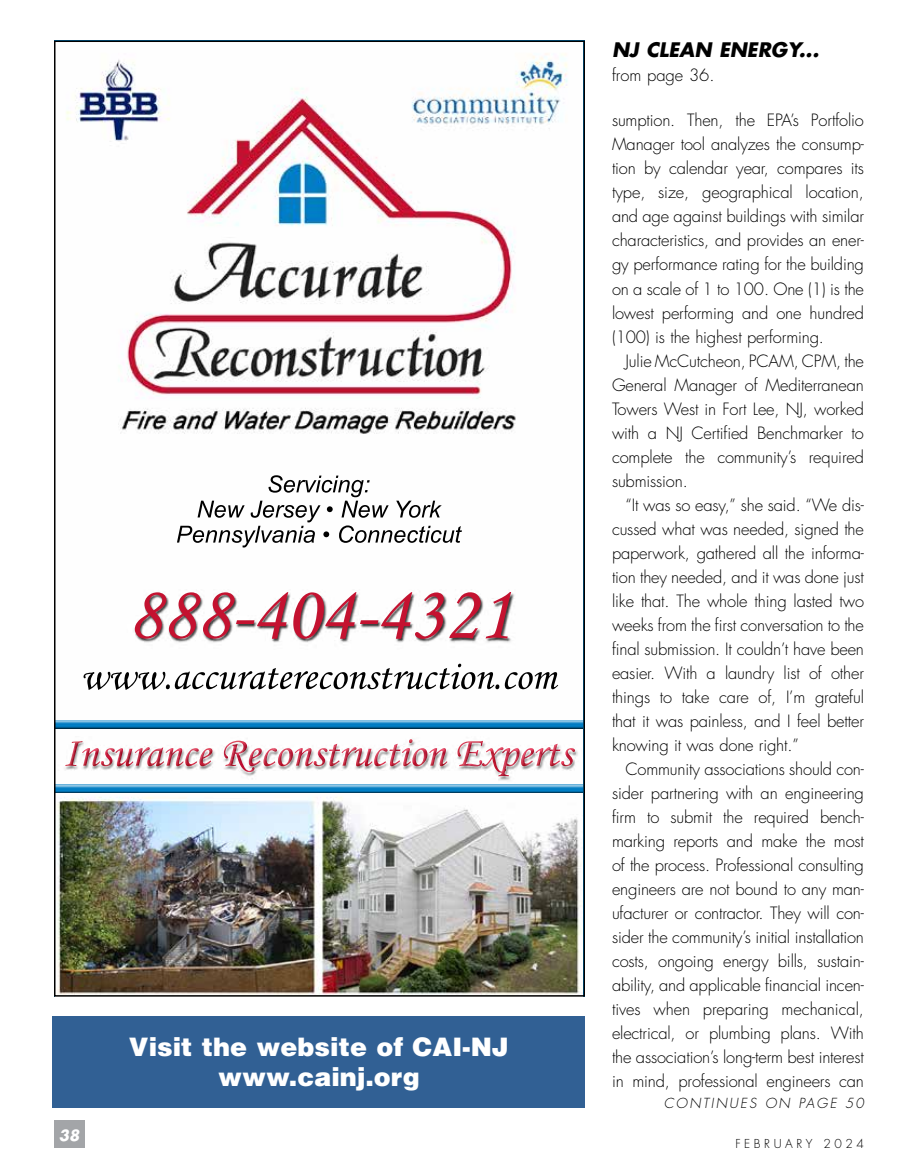
<style>
.page{position:relative;width:918px;height:1175px;background:#fff}
.page>*{position:absolute;margin:0;border:0;box-sizing:border-box;transform-origin:0 0}
.t1{font:900 25.5px/30.6px "Helvetica LT Std";color:#fff;text-align:center}
.t2{font:italic 700 19.5px "Futura Std";color:#000}
.t3{font:300 16.5px/24px "Futura Std";letter-spacing:-.01em;color:#000;text-align:justify}
.t4{font:italic 700 15px "Futura Std";color:#fff}
.t5{font:italic 300 13.5px "Futura Std";letter-spacing:.15em;color:#000}
.t6{font:300 12px "Futura Std";letter-spacing:.3em;color:#000}
</style>
<div class="page">
<div style="left:54px;top:1120px;width:30px;height:28px;background:#a3a5a8"></div>
<img style="left:57px;top:53px;width:525px;height:940px">
<img style="left:57px;top:720px;width:525px;height:8px">
<img style="left:57px;top:784px;width:525px;height:8px">
<div style="left:53px;top:1015px;width:532px;height:92px;background:#316094"></div>
<p class="t4" style="left:59px;top:1125px;width:22px">38</p>
<h1 class="t1" style="left:129px;top:1030px;width:382px">Visit the website of CAI-NJ www.cainj.org</h1>
<p class="t2" style="left:612px;top:36px;width:209px">NJ CLEAN ENERGY...</p>
<p class="t3" style="left:612px;top:63px;width:104px">from page 36.</p>
<p class="t3" style="left:612px;top:109px;width:254px">sumption. Then, the EPA’s Portfolio Manager tool analyzes the consump&shy;tion by calendar year, compares its type, size, geographical location, and age against buildings with similar characteristics, and provides an ener&shy;gy performance rating for the building on a scale of 1 to 100. One (1) is the lowest performing and one hundred (100) is the highest performing.</p>
<p class="t3" style="left:612px;top:349px;width:254px;text-indent:13px">Julie McCutcheon, PCAM, CPM, the General Manager of Mediterranean Towers West in Fort Lee, NJ, worked with a NJ Certified Benchmarker to complete the community’s required submission.</p>
<p class="t3" style="left:612px;top:493px;width:254px;text-indent:13px">“It was so easy,” she said. “We dis&shy;cussed what was needed, signed the paperwork, gathered all the informa&shy;tion they needed, and it was done just like that. The whole thing lasted two weeks from the first conversation to the final submission. It couldn’t have been easier. With a laundry list of other things to take care of, I’m grateful that it was painless, and I feel better knowing it was done right.”</p>
<p class="t3" style="left:612px;top:757px;width:254px;text-indent:13px">Community associations should con&shy;sider partnering with an engineering firm to submit the required bench&shy;marking reports and make the most of the process. Professional consulting engineers are not bound to any man&shy;ufacturer or contractor. They will con&shy;sider the community’s initial installation costs, ongoing energy bills, sustain&shy;ability, and applicable financial incen&shy;tives when preparing mechanical, electrical, or plumbing plans. With the association’s long-term best interest in mind, professional engineers can</p>
<p class="t5" style="left:664px;top:1095px;width:202px">CONTINUES ON PAGE 50</p>
<p class="t6" style="left:735px;top:1136px;width:130px">FEBRUARY 2024</p>
</div>
